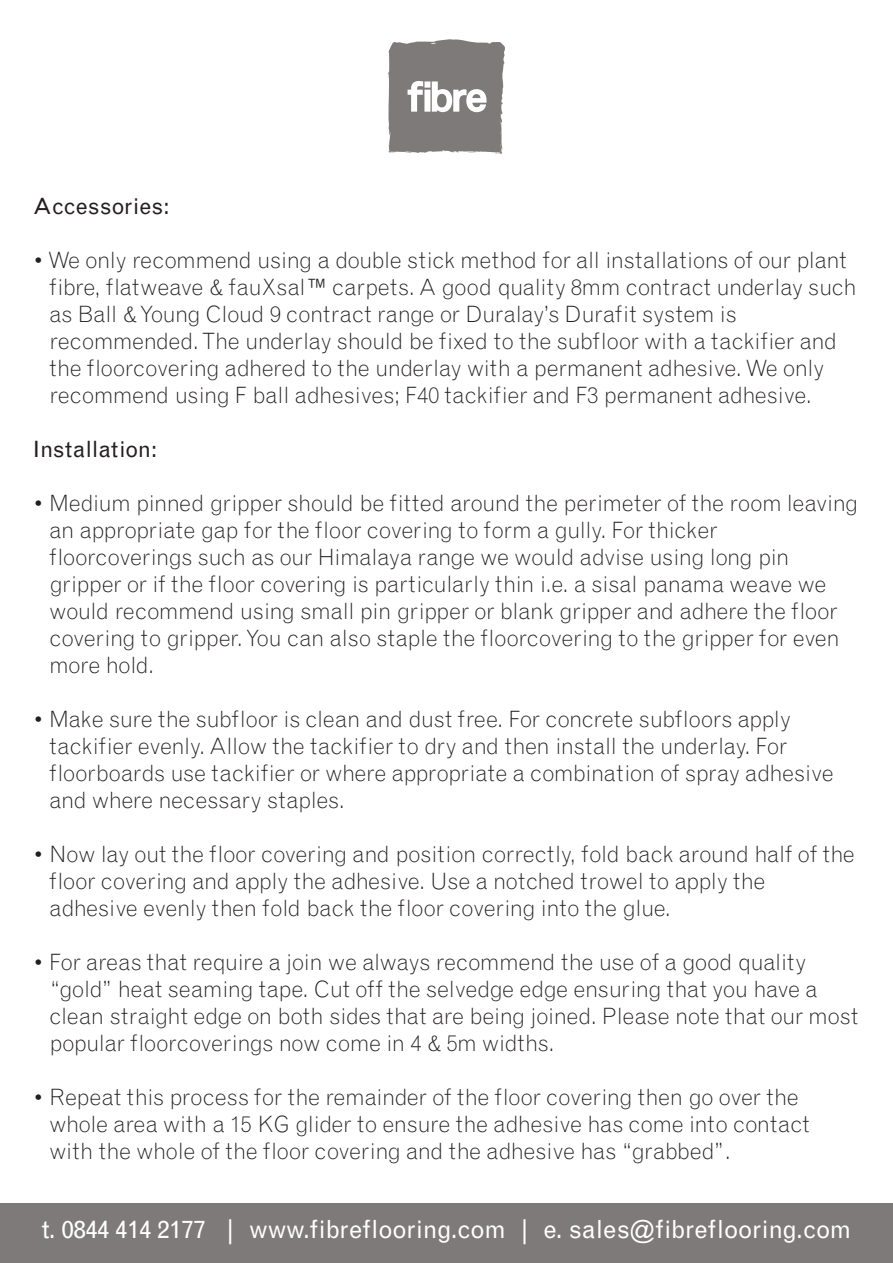
<style>
.page{position:relative;width:893px;height:1263px;background:#fff}
.page>*{position:absolute;margin:0;border:0;box-sizing:border-box;transform-origin:0 0}
.t1{font:25.05px "Grotesque";color:#fff}
.t2{font:300 22.5px/27px "Grotesque";letter-spacing:-.01em;color:#231f20}
.t3{font:22.5px "Grotesque";letter-spacing:.005em;color:#231f20}
</style>
<div class="page">
<div style="left:0;top:1203px;width:893px;height:60px;background:#7d7a79"></div>
<svg style="left:388px;top:39px;width:117px;height:115px"></svg>
<p class="t3" style="left:33px;top:193px;width:138px">Accessories:</p>
<p class="t2" style="left:49px;top:246px;width:809px;text-indent:-16px">• We only recommend using a double stick method for all installations of our plant fibre, flatweave &amp; fauXsal™ carpets. A good quality 8mm contract underlay such as Ball &amp; Young Cloud 9 contract range or Duralay’s Durafit system is recommended. The underlay should be fixed to the subfloor with a tackifier and the floorcovering adhered to the underlay with a permanent adhesive. We only recommend using F ball adhesives; F40 tackifier and F3 permanent adhesive.</p>
<p class="t3" style="left:33px;top:436px;width:126px">Installation:</p>
<p class="t2" style="left:49px;top:489px;width:810px;text-indent:-16px">• Medium pinned gripper should be fitted around the perimeter of the room leaving an appropriate gap for the floor covering to form a gully. For thicker floorcoverings such as our Himalaya range we would advise using long pin gripper or if the floor covering is particularly thin i.e. a sisal panama weave we would recommend using small pin gripper or blank gripper and adhere the floor covering to gripper. You can also staple the floorcovering to the gripper for even more hold.</p>
<p class="t2" style="left:49px;top:705px;width:786px;text-indent:-16px">• Make sure the subfloor is clean and dust free. For concrete subfloors apply tackifier evenly. Allow the tackifier to dry and then install the underlay. For floorboards use tackifier or where appropriate a combination of spray adhesive and where necessary staples.</p>
<p class="t2" style="left:49px;top:840px;width:807px;text-indent:-16px">• Now lay out the floor covering and position correctly, fold back around half of the floor covering and apply the adhesive. Use a notched trowel to apply the adhesive evenly then fold back the floor covering into the glue.</p>
<p class="t2" style="left:49px;top:948px;width:810px;text-indent:-16px">• For areas that require a join we always recommend the use of a good quality “gold” heat seaming tape. Cut off the selvedge edge ensuring that you have a clean straight edge on both sides that are being joined. Please note that our most popular floorcoverings now come in 4 &amp; 5m widths.</p>
<p class="t2" style="left:49px;top:1083px;width:762px;text-indent:-16px">• Repeat this process for the remainder of the floor covering then go over the whole area with a 15 KG glider to ensure the adhesive has come into contact with the whole of the floor covering and the adhesive has “grabbed”.</p>
<p class="t1" style="left:42px;top:1215px;width:811px">t. 0844 414 2177 | www.fibreflooring.com | e. sales@fibreflooring.com</p>
</div>
